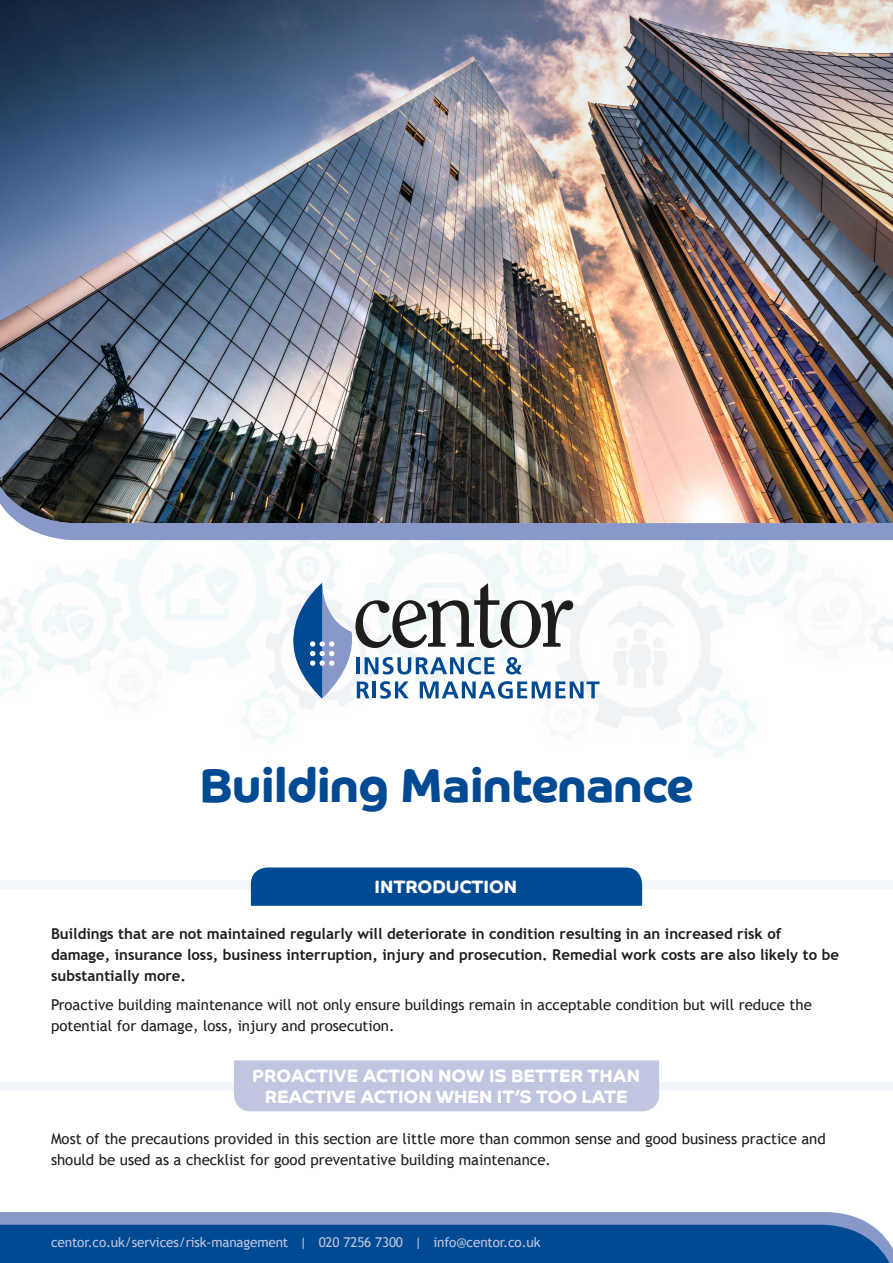
<style>
.page{position:relative;width:893px;height:1263px;background:#fff}
.page>*{position:absolute;margin:0;border:0;box-sizing:border-box;transform-origin:0 0}
.t1{font:700 48px "Co Headline Corp";letter-spacing:-.01em;color:#004a93}
.t2{font:700 18px/21.6px "Co Headline Corp";color:#fff;text-align:center}
.t3{font:15px/21px "Trebuchet MS";color:#1d1d1b}
.t4{font:700 15px/21px "Trebuchet MS";color:#1d1d1b}
.t5{font:13.5px "Trebuchet MS";letter-spacing:-.01em;color:#c0c6e0}
</style>
<div class="page">
<div style="left:19px;top:523px;width:874px;height:17px;background:#8898c8"></div>
<img style="left:0;top:0;width:893px;height:523px">
<svg style="left:0;top:1212px;width:871px;height:13px;background:#8798c7"></svg>
<div style="left:0;top:1225px;width:893px;height:38px;background:#004a93"></div>
<svg style="left:293px;top:583px;width:307px;height:116px"></svg>
<div style="left:0;top:880px;width:893px;height:9px;background:#f2f6fa"></div>
<div style="left:251px;top:867px;width:391px;height:39px;background:#004a93"></div>
<div style="left:0;top:1082px;width:893px;height:9px;background:#f2f6fa"></div>
<div style="left:234px;top:1060px;width:425px;height:51px;background:#c0c6e0"></div>
<h1 class="t1" style="left:200px;top:756px;width:495px">Building Maintenance</h1>
<p class="t2" style="left:375px;top:876px;width:144px">INTRODUCTION</p>
<p class="t4" style="left:51px;top:923px;width:789px">Buildings that are not maintained regularly will deteriorate in condition resulting in an increased risk of damage, insurance loss, business interruption, injury and prosecution. Remedial work costs are also likely to be substantially more.</p>
<p class="t3" style="left:51px;top:994px;width:762px">Proactive building maintenance will not only ensure buildings remain in acceptable condition but will reduce the potential for damage, loss, injury and prosecution.</p>
<p class="t2" style="left:252px;top:1065px;width:389px">PROACTIVE ACTION NOW IS BETTER THAN<br>REACTIVE ACTION WHEN IT’S TOO LATE</p>
<p class="t3" style="left:51px;top:1128px;width:776px">Most of the precautions provided in this section are little more than common sense and good business practice and should be used as a checklist for good preventative building maintenance.</p>
<p class="t5" style="left:51px;top:1234px;width:491px">centor.co.uk/services/risk-management | 020 7256 7300 | info@centor.co.uk</p>
</div>
